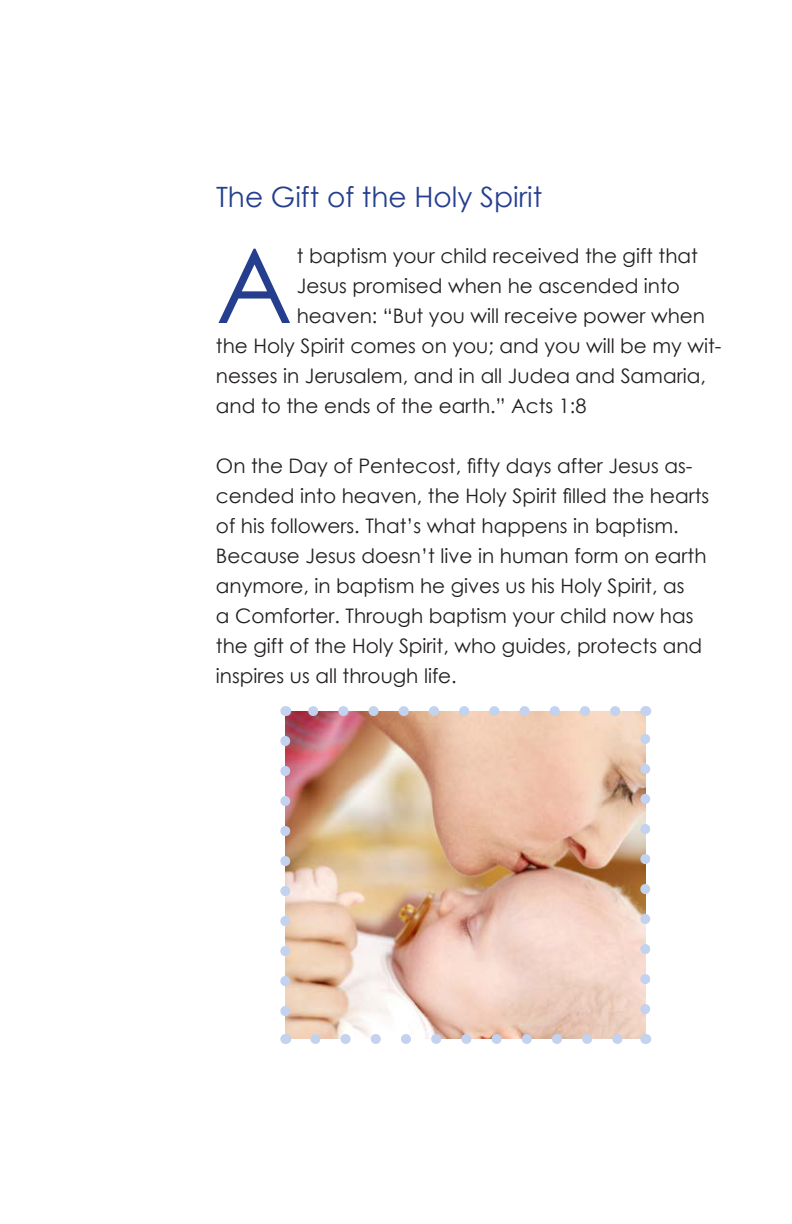
<style>
.page{position:relative;width:792px;height:1224px;background:#fff}
.page>*{position:absolute;margin:0;border:0;box-sizing:border-box;transform-origin:0 0}
.t1{font:103.6px "Century Gothic";color:#253f8e}
.t2{font:28px "Century Gothic";color:#253f8e}
.t3{font:20px/30px "Century Gothic";color:#231f20}
</style>
<div class="page">
<img style="left:285px;top:711px;width:360px;height:328px">
<svg style="left:280px;top:741px;width:10px;height:283px"></svg>
<svg style="left:315px;top:1034px;width:315px;height:10px"></svg>
<svg style="left:640px;top:726px;width:10px;height:283px"></svg>
<svg style="left:300px;top:706px;width:315px;height:10px"></svg>
<p class="t2" style="left:216px;top:177px;width:328px">The Gift of the Holy Spirit</p>
<p class="t1" style="left:216px;top:213px;width:78px">A</p>
<p class="t3" style="left:297px;top:240px;width:403px">t baptism your child received the gift that</p>
<p class="t3" style="left:297px;top:270px;width:385px">Jesus promised when he ascended into</p>
<p class="t3" style="left:297px;top:300px;width:410px">heaven: “But you will receive power when</p>
<p class="t3" style="left:216px;top:330px;width:507px">the Holy Spirit comes on you; and you will be my wit-</p>
<p class="t3" style="left:216px;top:360px;width:491px">nesses in Jerusalem, and in all Judea and Samaria,</p>
<p class="t3" style="left:216px;top:390px;width:372px">and to the ends of the earth.” Acts 1:8</p>
<p class="t3" style="left:216px;top:450px;width:495px">On the Day of Pentecost, fifty days after Jesus as&shy;cended into heaven, the Holy Spirit filled the hearts of his followers. That’s what happens in baptism.<br>Because Jesus doesn’t live in human form on earth anymore, in baptism he gives us his Holy Spirit, as<br>a Comforter. Through baptism your child now has the gift of the Holy Spirit, who guides, protects and inspires us all through life.</p>
</div>
